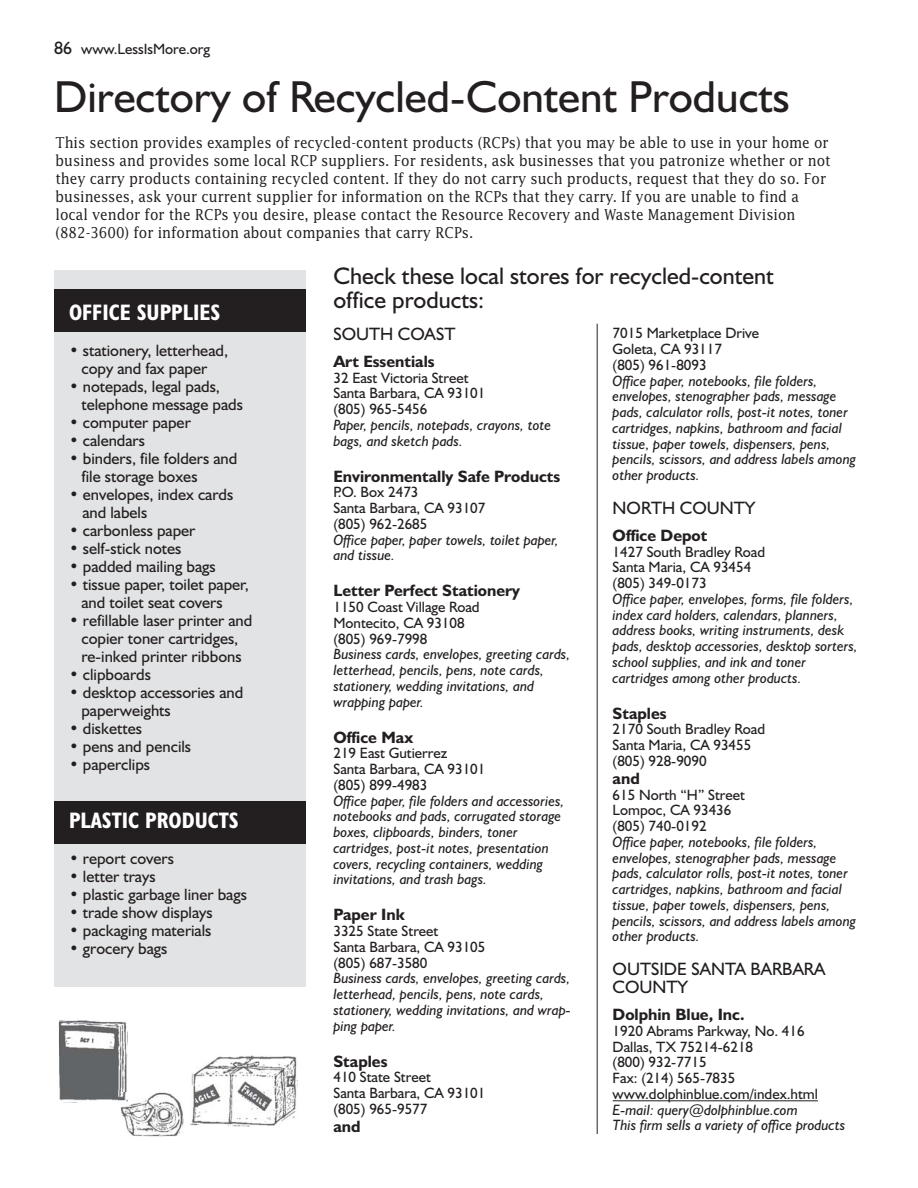
<style>
.page{position:relative;width:918px;height:1188px;background:#fff}
.page>*{position:absolute;margin:0;border:0;box-sizing:border-box;transform-origin:0 0}
.t1{font:45px "Humanist 521 BT";color:#231f20}
.t2{font:24px/24px "Humanist 521 BT";color:#231f20}
.t3{font:700 condensed 22.5px "Humanist 521 BT";color:#fff}
.t4{font:18px/18px "Humanist 521 BT";color:#231f20}
.t5{font:16.5px/18px "Humanist 521 BT";color:#231f20}
.t6{font:700 16.5px "Humanist 521 BT";color:#231f20}
.t7{font:italic 15px/15.8px "Humanist 521 BT";color:#231f20}
.t8{font:15px/15.8px "Humanist 521 BT";color:#231f20}
.t9{font:15px/18px "Lucida";color:#231f20;scale:.9 1}
.s1{font-size:18px}
</style>
<div class="page">
<div style="left:54px;top:270px;width:252px;height:717px;background:#e2e3e4"></div>
<div style="left:54px;top:289px;width:252px;height:43px;background:#231f20"></div>
<div style="left:54px;top:801px;width:252px;height:43px;background:#231f20"></div>
<hr style="left:613px;top:1100px;width:205px;height:1px;background:#231f20">
<hr style="left:597px;top:324px;width:1px;height:810px;background:#231f20">
<img style="left:190px;top:1055px;width:108px;height:71px">
<img style="left:121px;top:1093px;width:62px;height:43px">
<img style="left:59px;top:1020px;width:69px;height:83px">
<svg style="left:121px;top:1093px;width:7px;height:10px"></svg>
<p class="t8" style="left:54px;top:43px;width:158px"><span class="s1">86</span> www.LessIsMore.org</p>
<h1 class="t1" style="left:54px;top:81px;width:737px">Directory of Recycled-Content Products</h1>
<p class="t9" style="left:56px;top:135px;width:863px">This section provides examples of recycled-content products (RCPs) that you may be able to use in your home or business and provides some local RCP suppliers. For residents, ask businesses that you patronize whether or not they carry products containing recycled content. If they do not carry such products, request that they do so. For businesses, ask your current supplier for information on the RCPs that they carry. If you are unable to find a local vendor for the RCPs you desire, please contact the Resource Recovery and Waste Management Division (882-3600) for information about companies that carry RCPs.</p>
<h3 class="t3" style="left:69px;top:304px;width:153px">OFFICE SUPPLIES</h3>
<p class="t5" style="left:69px;top:343px;width:161px;text-align:center">• stationery, letterhead, copy and fax paper</p>
<p class="t5" style="left:81px;top:379px;width:163px;text-indent:-12px">• notepads, legal pads, telephone message pads</p>
<p class="t5" style="left:69px;top:415px;width:123px">• computer paper</p>
<p class="t5" style="left:69px;top:433px;width:78px">• calendars</p>
<p class="t5" style="left:81px;top:451px;width:157px;text-indent:-12px">• binders, file folders and file storage boxes</p>
<p class="t5" style="left:83px;top:487px;width:152px;text-indent:-14px">• envelopes, index cards and labels</p>
<p class="t5" style="left:69px;top:523px;width:128px">• carbonless paper</p>
<p class="t5" style="left:69px;top:541px;width:114px">• self-stick notes</p>
<p class="t5" style="left:69px;top:559px;width:148px">• padded mailing bags</p>
<p class="t5" style="left:81px;top:577px;width:169px;text-indent:-12px">• tissue paper, toilet paper, and toilet seat covers</p>
<p class="t5" style="left:69px;top:613px;width:185px;text-align:center">• refillable laser printer and copier toner cartridges, re-inked printer ribbons</p>
<p class="t5" style="left:69px;top:667px;width:83px">• clipboards</p>
<p class="t5" style="left:81px;top:685px;width:163px;text-indent:-12px">• desktop accessories and paperweights</p>
<p class="t5" style="left:69px;top:721px;width:74px">• diskettes</p>
<p class="t5" style="left:69px;top:739px;width:124px">• pens and pencils</p>
<p class="t5" style="left:69px;top:757px;width:83px">• paperclips</p>
<h3 class="t3" style="left:69px;top:813px;width:171px">PLASTIC PRODUCTS</h3>
<p class="t5" style="left:69px;top:852px;width:106px">• report covers</p>
<p class="t5" style="left:69px;top:870px;width:88px">• letter trays</p>
<p class="t5" style="left:69px;top:888px;width:180px">• plastic garbage liner bags</p>
<p class="t5" style="left:69px;top:906px;width:145px">• trade show displays</p>
<p class="t5" style="left:69px;top:924px;width:144px">• packaging materials</p>
<p class="t5" style="left:69px;top:942px;width:100px">• grocery bags</p>
<h2 class="t2" style="left:333px;top:266px;width:442px">Check these local stores for recycled-content office products:</h2>
<p class="t4" style="left:333px;top:327px;width:123px">SOUTH COAST</p>
<p class="t6" style="left:333px;top:355px;width:103px">Art Essentials</p>
<p class="t8" style="left:333px;top:371px;width:153px">32 East Victoria Street<br>Santa Barbara, CA 93101 (805) 965-5456</p>
<p class="t7" style="left:333px;top:418px;width:219px">Paper, pencils, notepads, crayons, tote bags, and sketch pads.</p>
<p class="t6" style="left:333px;top:470px;width:228px">Environmentally Safe Products</p>
<p class="t8" style="left:333px;top:486px;width:153px">P.O. Box 2473<br>Santa Barbara, CA 93107 (805) 962-2685</p>
<p class="t7" style="left:333px;top:533px;width:227px">Office paper, paper towels, toilet paper, and tissue.</p>
<p class="t6" style="left:333px;top:585px;width:188px">Letter Perfect Stationery</p>
<p class="t8" style="left:333px;top:601px;width:148px">1150 Coast Village Road<br>Montecito, CA 93108 (805) 969-7998</p>
<p class="t7" style="left:333px;top:648px;width:238px">Business cards, envelopes, greeting cards, letterhead, pencils, pens, note cards, stationery, wedding invitations, and wrapping paper.</p>
<p class="t6" style="left:333px;top:731px;width:81px">Office Max</p>
<p class="t8" style="left:333px;top:747px;width:153px">219 East Gutierrez<br>Santa Barbara, CA 93101 (805) 899-4983</p>
<p class="t7" style="left:333px;top:794px;width:232px">Office paper, file folders and accessories, notebooks and pads, corrugated storage boxes, clipboards, binders, toner cartridges, post-it notes, presentation covers, recycling containers, wedding invitations, and trash bags.</p>
<p class="t6" style="left:333px;top:909px;width:73px">Paper Ink</p>
<p class="t8" style="left:333px;top:925px;width:153px">3325 State Street<br>Santa Barbara, CA 93105 (805) 687-3580</p>
<p class="t7" style="left:333px;top:972px;width:239px">Business cards, envelopes, greeting cards, letterhead, pencils, pens, note cards, stationery, wedding invitations, and wrap&shy;ping paper.</p>
<p class="t6" style="left:333px;top:1055px;width:56px">Staples</p>
<p class="t8" style="left:333px;top:1071px;width:153px">410 State Street<br>Santa Barbara, CA 93101 (805) 965-9577</p>
<p class="t6" style="left:333px;top:1120px;width:29px">and</p>
<p class="t8" style="left:613px;top:327px;width:148px">7015 Marketplace Drive<br>Goleta, CA 93117<br>(805) 961-8093</p>
<p class="t7" style="left:613px;top:374px;width:245px">Office paper, notebooks, file folders, envelopes, stenographer pads, message pads, calculator rolls, post-it notes, toner cartridges, napkins, bathroom and facial tissue, paper towels, dispensers, pens, pencils, scissors, and address labels among other products.</p>
<p class="t4" style="left:613px;top:501px;width:144px">NORTH COUNTY</p>
<p class="t6" style="left:613px;top:530px;width:96px">Office Depot</p>
<p class="t8" style="left:613px;top:545px;width:154px">1427 South Bradley Road<br>Santa Maria, CA 93454 (805) 349-0173</p>
<p class="t7" style="left:613px;top:593px;width:247px">Office paper, envelopes, forms, file folders, index card holders, calendars, planners, address books, writing instruments, desk pads, desktop accessories, desktop sorters, school supplies, and ink and toner cartridges among other products.</p>
<p class="t6" style="left:613px;top:707px;width:56px">Staples</p>
<p class="t8" style="left:613px;top:723px;width:154px">2170 South Bradley Road<br>Santa Maria, CA 93455 (805) 928-9090</p>
<p class="t6" style="left:613px;top:773px;width:29px">and</p>
<p class="t8" style="left:613px;top:788px;width:134px">615 North “H” Street<br>Lompoc, CA 93436 (805) 740-0192</p>
<p class="t7" style="left:613px;top:836px;width:245px">Office paper, notebooks, file folders, envelopes, stenographer pads, message pads, calculator rolls, post-it notes, toner cartridges, napkins, bathroom and facial tissue, paper towels, dispensers, pens, pencils, scissors, and address labels among other products.</p>
<p class="t4" style="left:613px;top:962px;width:214px">OUTSIDE SANTA BARBARA<br>COUNTY</p>
<p class="t6" style="left:613px;top:1009px;width:133px">Dolphin Blue, Inc.</p>
<p class="t8" style="left:613px;top:1025px;width:207px">1920 Abrams Parkway, No. 416<br>Dallas, TX 75214-6218<br>(800) 932-7715<br>Fax: (214) 565-7835 www.dolphinblue.com/index.html</p>
<p class="t7" style="left:613px;top:1103px;width:234px">E-mail: query@dolphinblue.com<br>This firm sells a variety of office products</p>
</div>
